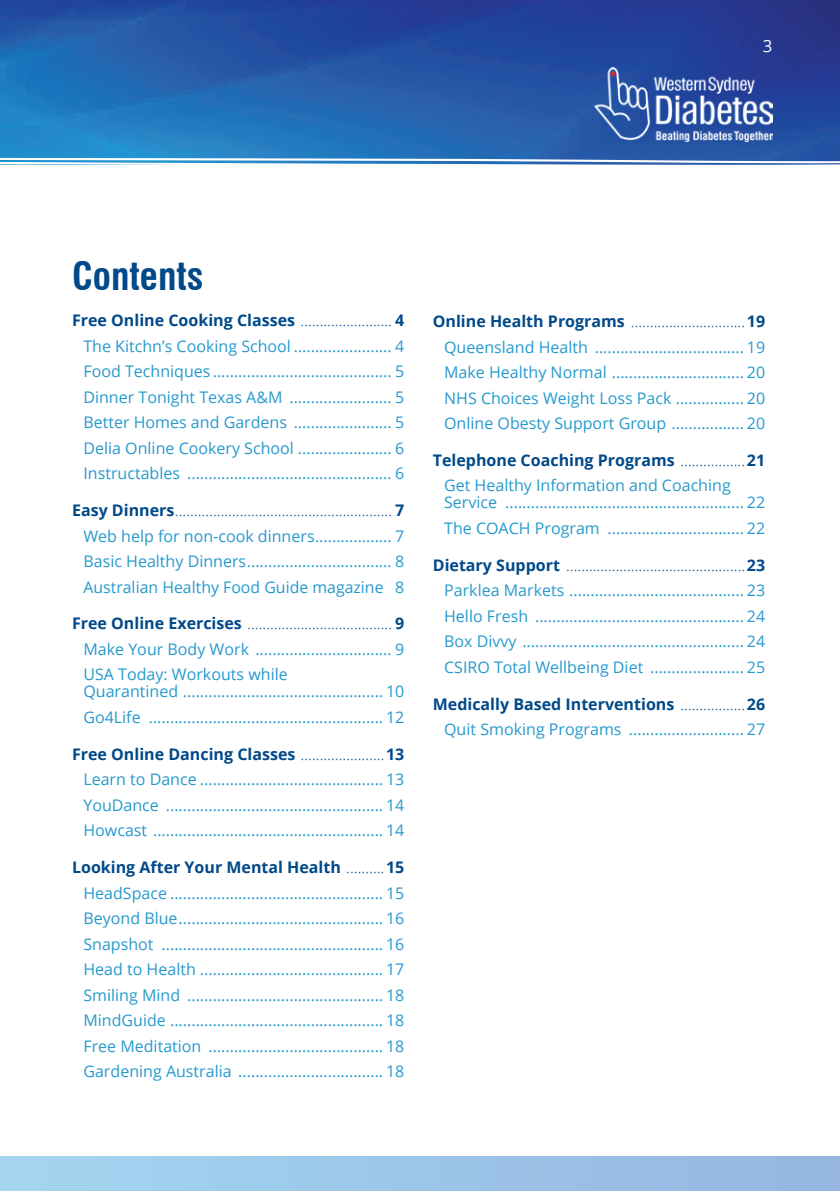
<style>
.page{position:relative;width:840px;height:1191px;background:#fff}
.page>*{position:absolute;margin:0;border:0;box-sizing:border-box;transform-origin:0 0}
.Header_1{font:700 condensed 38px "Swiss 721 BT";color:#014989}
.t1{font:16.8px "Open Sans";color:#fff}
.Body{font:16px/17px "Open Sans";color:#2699cd}
.Body-2{font:300 16px "Open Sans";color:#014989}
.Body-3{font:700 16px "Open Sans";color:#014989}
.s1{font-weight:300}
.s2{font-weight:700}
</style>
<div class="page">
<img style="left:0;top:0;width:839px;height:157px">
<div style="left:0;top:1156px;width:839px;height:35px;background:linear-gradient(to right,#a3d6f1,#95b6df)"></div>
<img style="left:594px;top:67px;width:178px;height:74px">
<svg style="left:0;top:157px;width:839px;height:8px"></svg>
<p class="t1" style="left:762px;top:34px;width:11px">3</p>
<p class="Header_1" style="left:72px;top:253px;width:133px">Contents</p>
<p class="Body-3" style="left:72px;top:309px;width:334px">Free Online Cooking Classes <span class="s1">........................</span> 4</p>
<p class="Body" style="left:83px;top:337px;width:322px">The Kitchn’s Cooking School ....................... 4</p>
<p class="Body" style="left:83px;top:362px;width:322px">Food Techniques .......................................... 5</p>
<p class="Body" style="left:83px;top:388px;width:322px">Dinner Tonight Texas A&amp;M ........................ 5</p>
<p class="Body" style="left:83px;top:413px;width:322px">Better Homes and Gardens ....................... 5</p>
<p class="Body" style="left:83px;top:439px;width:322px">Delia Online Cookery School ...................... 6</p>
<p class="Body" style="left:83px;top:464px;width:322px">Instructables ................................................ 6</p>
<p class="Body-2" style="left:72px;top:499px;width:334px"><span class="s2">Easy Dinners</span>......................................................... <span class="s2">7</span></p>
<p class="Body" style="left:83px;top:527px;width:322px">Web help for non-cook dinners.................. 7</p>
<p class="Body" style="left:83px;top:552px;width:322px">Basic Healthy Dinners.................................. 8</p>
<p class="Body" style="left:83px;top:578px;width:322px">Australian Healthy Food Guide magazine 8</p>
<p class="Body-2" style="left:72px;top:612px;width:334px"><span class="s2">Free Online Exercises</span> ...................................... <span class="s2">9</span></p>
<p class="Body" style="left:83px;top:640px;width:322px">Make Your Body Work ................................ 9</p>
<p class="Body" style="left:83px;top:665px;width:322px">USA Today: Workouts while<br>Quarantined ............................................... 10</p>
<p class="Body" style="left:83px;top:708px;width:322px">Go4Life ....................................................... 12</p>
<p class="Body-3" style="left:72px;top:742px;width:334px">Free Online Dancing Classes <span class="s1">......................</span>13</p>
<p class="Body" style="left:83px;top:770px;width:322px">Learn to Dance ........................................... 13</p>
<p class="Body" style="left:83px;top:796px;width:322px">YouDance ................................................... 14</p>
<p class="Body" style="left:83px;top:821px;width:322px">Howcast ...................................................... 14</p>
<p class="Body-3" style="left:72px;top:856px;width:334px">Looking After Your Mental Health <span class="s1">..........</span>15</p>
<p class="Body" style="left:83px;top:884px;width:322px">HeadSpace .................................................. 15</p>
<p class="Body" style="left:83px;top:909px;width:322px">Beyond Blue................................................ 16</p>
<p class="Body" style="left:83px;top:935px;width:322px">Snapshot .................................................... 16</p>
<p class="Body" style="left:83px;top:960px;width:322px">Head to Health ........................................... 17</p>
<p class="Body" style="left:83px;top:986px;width:322px">Smiling Mind .............................................. 18</p>
<p class="Body" style="left:83px;top:1011px;width:322px">MindGuide .................................................. 18</p>
<p class="Body" style="left:83px;top:1037px;width:322px">Free Meditation ......................................... 18</p>
<p class="Body" style="left:83px;top:1062px;width:322px">Gardening Australia .................................. 18</p>
<p class="Body-2" style="left:432px;top:310px;width:334px"><span class="s2">Online Health Programs</span> ..............................<span class="s2">19</span></p>
<p class="Body" style="left:444px;top:338px;width:322px">Queensland Health ................................... 19</p>
<p class="Body" style="left:444px;top:363px;width:322px">Make Healthy Normal ............................... 20</p>
<p class="Body" style="left:444px;top:389px;width:322px">NHS Choices Weight Loss Pack ................ 20</p>
<p class="Body" style="left:444px;top:414px;width:322px">Online Obesty Support Group ................. 20</p>
<p class="Body-3" style="left:432px;top:449px;width:334px">Telephone Coaching Programs <span class="s1">.................</span>21</p>
<p class="Body" style="left:444px;top:477px;width:322px">Get Healthy Information and Coaching<br>Service ........................................................ 22</p>
<p class="Body" style="left:444px;top:519px;width:322px">The COACH Program ................................ 22</p>
<p class="Body-2" style="left:432px;top:554px;width:334px"><span class="s2">Dietary Support</span> ...............................................<span class="s2">23</span></p>
<p class="Body" style="left:444px;top:581px;width:322px">Parklea Markets ......................................... 23</p>
<p class="Body" style="left:444px;top:607px;width:322px">Hello Fresh ................................................. 24</p>
<p class="Body" style="left:444px;top:632px;width:322px">Box Divvy .................................................... 24</p>
<p class="Body" style="left:444px;top:658px;width:322px">CSIRO Total Wellbeing Diet ...................... 25</p>
<p class="Body-3" style="left:432px;top:692px;width:334px">Medically Based Interventions <span class="s1">.................</span>26</p>
<p class="Body" style="left:444px;top:720px;width:322px">Quit Smoking Programs ........................... 27</p>
</div>
